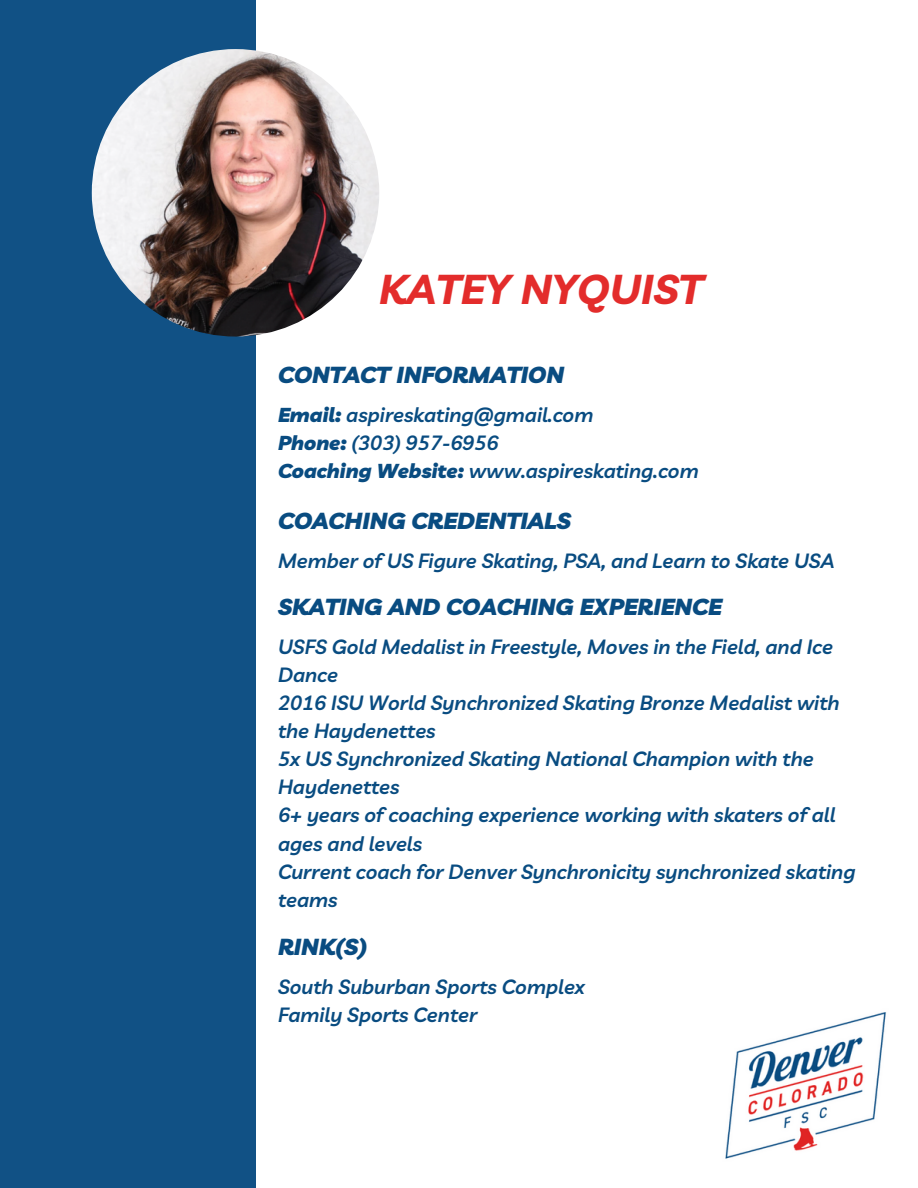
<style>
.page{position:relative;width:918px;height:1188px;background:#fff}
.page>*{position:absolute;margin:0;border:0;box-sizing:border-box;transform-origin:0 0}
.t1{font:italic 700 41.55px "Livvic";color:#e32c2b}
.t2{font:italic 900 23.1px "Livvic";color:#094c81}
.t3{font:italic 600 20.1px/28.2px "Livvic";color:#094c81}
.s1{font-weight:900}
</style>
<div class="page">
<img style="left:725px;top:1012px;width:162px;height:147px">
<div style="left:0;top:0;width:256px;height:1188px;background:#115185"></div>
<img style="left:92px;top:49px;width:287px;height:288px;border-radius:50%">
<p class="t1" style="left:379px;top:262px;width:325px">KATEY NYQUIST</p>
<p class="t2" style="left:278px;top:360px;width:288px">CONTACT INFORMATION</p>
<p class="t3" style="left:278px;top:400px;width:317px"><span class="s1">Email:</span> aspireskating@gmail.com</p>
<p class="t3" style="left:278px;top:428px;width:222px"><span class="s1">Phone:</span> (303) 957-6956</p>
<p class="t3" style="left:278px;top:456px;width:422px"><span class="s1">Coaching Website:</span> www.aspireskating.com</p>
<p class="t2" style="left:278px;top:506px;width:295px">COACHING CREDENTIALS</p>
<p class="t3" style="left:278px;top:546px;width:558px">Member of US Figure Skating, PSA, and Learn to Skate USA</p>
<p class="t2" style="left:278px;top:592px;width:446px">SKATING AND COACHING EXPERIENCE</p>
<p class="t3" style="left:278px;top:632px;width:557px">USFS Gold Medalist in Freestyle, Moves in the Field, and Ice<br>Dance</p>
<p class="t3" style="left:278px;top:688px;width:563px">2016 ISU World Synchronized Skating Bronze Medalist with the Haydenettes</p>
<p class="t3" style="left:278px;top:745px;width:537px">5x US Synchronized Skating National Champion with the<br>Haydenettes</p>
<p class="t3" style="left:278px;top:801px;width:559px">6+ years of coaching experience working with skaters of all ages and levels</p>
<p class="t3" style="left:278px;top:857px;width:579px">Current coach for Denver Synchronicity synchronized skating teams</p>
<p class="t2" style="left:278px;top:932px;width:91px">RINK(S)</p>
<p class="t3" style="left:278px;top:972px;width:308px">South Suburban Sports Complex</p>
<p class="t3" style="left:278px;top:1000px;width:201px">Family Sports Center</p>
</div>
